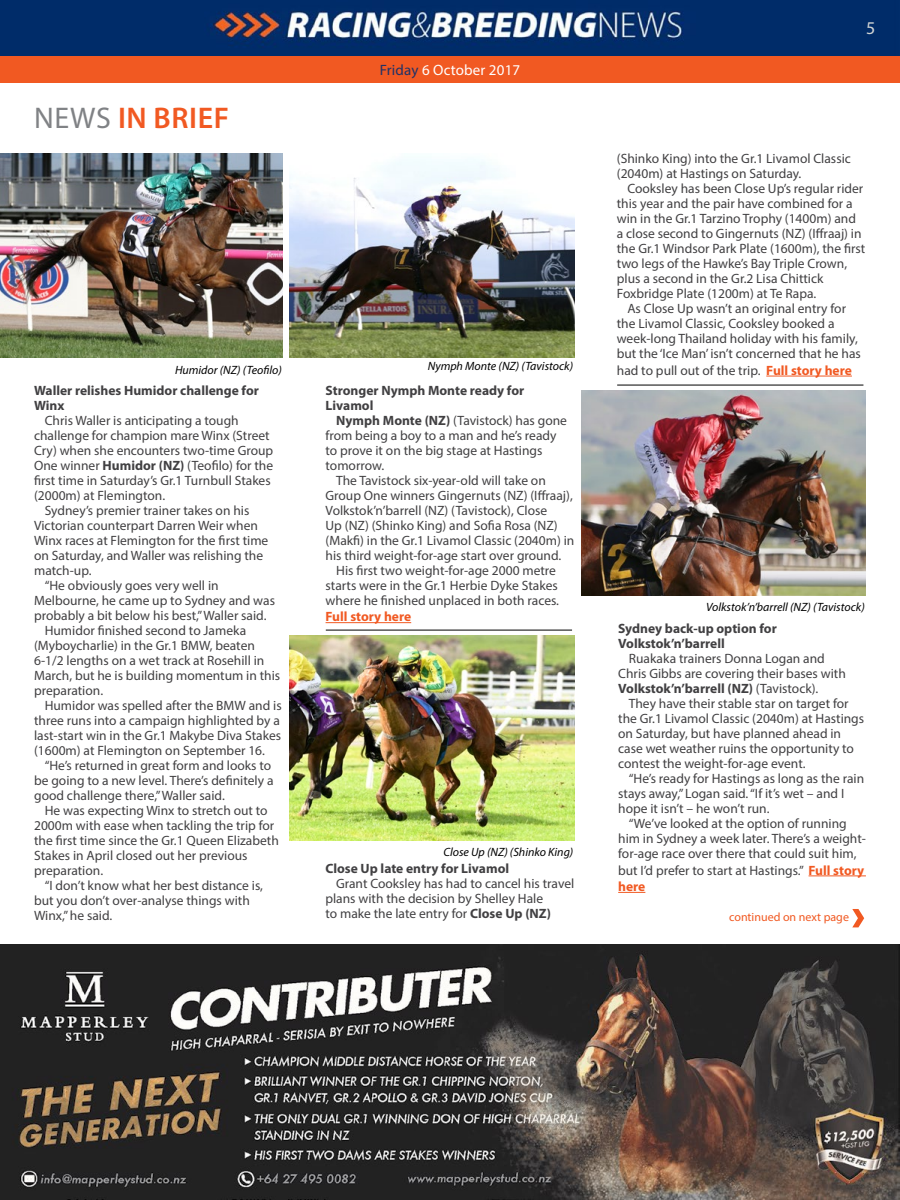
<style>
.page{position:relative;width:900px;height:1200px;background:#fff}
.page>*{position:absolute;margin:0;border:0;box-sizing:border-box;transform-origin:0 0}
.t1{font:600 30px "Myriad Pro";color:#f15922}
.t2{font:18px "Myriad Pro";color:#d1d4d4}
.t3{font:15px "Myriad Pro";letter-spacing:.01em;color:#fff}
.t4{font:13.5px/15px "Myriad Pro";color:#414042}
.t5{font:700 13.5px/15px "Myriad Pro";color:#414042}
.t6{font:700 13.5px "Myriad Pro";color:#f15922}
.t7{font:italic 12px "Myriad Pro";color:#000}
.t8{font:12px "Myriad Pro";color:#f15922}
.s1{font-weight:400;color:#808285}
.s2{color:#203267}
.s3{font-weight:700}
.s4{font-weight:700;color:#f15922}
</style>
<div class="page">
<div style="left:0;top:56px;width:900px;height:27px;background:#f15922"></div>
<img style="left:0;top:0;width:900px;height:56px">
<hr style="left:326px;top:630px;width:246px;height:1px;background:#000">
<hr style="left:617px;top:385px;width:246px;height:1px;background:#000">
<svg style="left:852px;top:909px;width:12px;height:18px"></svg>
<img style="left:0;top:153px;width:283px;height:204px">
<img style="left:289px;top:159px;width:285px;height:198px">
<img style="left:290px;top:636px;width:285px;height:204px">
<img style="left:581px;top:391px;width:285px;height:204px">
<hr style="left:326px;top:622px;width:85px;height:1px;background:#f15922">
<hr style="left:766px;top:376px;width:86px;height:1px;background:#f15922">
<hr style="left:809px;top:876px;width:57px;height:1px;background:#f15922">
<svg style="left:618px;top:892px;width:27px;height:1px"></svg>
<img style="left:0;top:945px;width:900px;height:255px">
<h1 class="t1" style="left:34px;top:98px;width:196px"><span class="s1">NEWS</span> IN BRIEF</h1>
<p class="t3" style="left:380px;top:61px;width:142px"><span class="s2">Friday</span> 6 October 2017</p>
<p class="t7" style="left:175px;top:362px;width:108px">Humidor (NZ) (Teofilo)</p>
<p class="t7" style="left:428px;top:359px;width:147px">Nymph Monte (NZ) (Tavistock)</p>
<p class="t5" style="left:34px;top:382px;width:226px">Waller relishes Humidor challenge for<br>Winx</p>
<p class="t4" style="left:45px;top:413px;width:196px">Chris Waller is anticipating a tough</p>
<p class="t4" style="left:34px;top:428px;width:237px">challenge for champion mare Winx (Street</p>
<p class="t4" style="left:34px;top:443px;width:241px">Cry) when she encounters two-time Group</p>
<p class="t4" style="left:34px;top:458px;width:241px">One winner <span class="s3">Humidor (NZ)</span> (Teofilo) for the</p>
<p class="t4" style="left:34px;top:473px;width:238px">first time in Saturday’s Gr.1 Turnbull Stakes</p>
<p class="t4" style="left:34px;top:488px;width:133px">(2000m) at Flemington.</p>
<p class="t4" style="left:45px;top:503px;width:206px">Sydney’s premier trainer takes on his</p>
<p class="t4" style="left:34px;top:518px;width:225px">Victorian counterpart Darren Weir when</p>
<p class="t4" style="left:34px;top:533px;width:236px">Winx races at Flemington for the first time</p>
<p class="t4" style="left:34px;top:548px;width:231px">on Saturday, and Waller was relishing the</p>
<p class="t4" style="left:34px;top:563px;width:59px">match-up.</p>
<p class="t4" style="left:45px;top:578px;width:175px">“He obviously goes very well in</p>
<p class="t4" style="left:34px;top:593px;width:242px">Melbourne, he came up to Sydney and was</p>
<p class="t4" style="left:34px;top:608px;width:234px">probably a bit below his best,” Waller said.</p>
<p class="t4" style="left:45px;top:623px;width:203px">Humidor finished second to Jameka</p>
<p class="t4" style="left:34px;top:638px;width:222px">(Myboycharlie) in the Gr.1 BMW, beaten</p>
<p class="t4" style="left:34px;top:653px;width:232px">6-1/2 lengths on a wet track at Rosehill in</p>
<p class="t4" style="left:34px;top:668px;width:248px">March, but he is building momentum in this</p>
<p class="t4" style="left:34px;top:683px;width:71px">preparation.</p>
<p class="t4" style="left:45px;top:698px;width:239px">Humidor was spelled after the BMW and is</p>
<p class="t4" style="left:34px;top:713px;width:247px">three runs into a campaign highlighted by a</p>
<p class="t4" style="left:34px;top:728px;width:249px">last-start win in the Gr.1 Makybe Diva Stakes</p>
<p class="t4" style="left:34px;top:743px;width:232px">(1600m) at Flemington on September 16.</p>
<p class="t4" style="left:45px;top:758px;width:228px">“He’s returned in great form and looks to</p>
<p class="t4" style="left:34px;top:773px;width:241px">be going to a new level. There’s definitely a</p>
<p class="t4" style="left:34px;top:788px;width:192px">good challenge there,” Waller said.</p>
<p class="t4" style="left:45px;top:803px;width:224px">He was expecting Winx to stretch out to</p>
<p class="t4" style="left:34px;top:818px;width:242px">2000m with ease when tackling the trip for</p>
<p class="t4" style="left:34px;top:833px;width:246px">the first time since the Gr.1 Queen Elizabeth</p>
<p class="t4" style="left:34px;top:848px;width:215px">Stakes in April closed out her previous</p>
<p class="t4" style="left:34px;top:863px;width:71px">preparation.</p>
<p class="t4" style="left:45px;top:878px;width:220px">“I don’t know what her best distance is,</p>
<p class="t4" style="left:34px;top:893px;width:217px">but you don’t over-analyse things with</p>
<p class="t4" style="left:34px;top:908px;width:80px">Winx,” he said.</p>
<p class="t5" style="left:326px;top:382px;width:200px">Stronger Nymph Monte ready for<br>Livamol</p>
<p class="t4" style="left:336px;top:413px;width:232px"><span class="s3">Nymph Monte (NZ)</span> (Tavistock) has gone</p>
<p class="t4" style="left:326px;top:428px;width:232px">from being a boy to a man and he’s ready</p>
<p class="t4" style="left:326px;top:443px;width:218px">to prove it on the big stage at Hastings</p>
<p class="t4" style="left:326px;top:458px;width:60px">tomorrow.</p>
<p class="t4" style="left:336px;top:473px;width:211px">The Tavistock six-year-old will take on</p>
<p class="t4" style="left:326px;top:488px;width:249px">Group One winners Gingernuts (NZ) (Iffraaj),</p>
<p class="t4" style="left:326px;top:503px;width:223px">Volkstok’n’barrell (NZ) (Tavistock), Close</p>
<p class="t4" style="left:326px;top:518px;width:234px">Up (NZ) (Shinko King) and Sofia Rosa (NZ)</p>
<p class="t4" style="left:326px;top:533px;width:250px">(Makfi) in the Gr.1 Livamol Classic (2040m) in</p>
<p class="t4" style="left:326px;top:548px;width:237px">his third weight-for-age start over ground.</p>
<p class="t4" style="left:336px;top:563px;width:221px">His first two weight-for-age 2000 metre</p>
<p class="t4" style="left:326px;top:578px;width:234px">starts were in the Gr.1 Herbie Dyke Stakes</p>
<p class="t4" style="left:326px;top:593px;width:235px">where he finished unplaced in both races.</p>
<p class="t6" style="left:326px;top:608px;width:87px">Full story here</p>
<p class="t7" style="left:443px;top:845px;width:132px">Close Up (NZ) (Shinko King)</p>
<p class="t5" style="left:325px;top:861px;width:185px">Close Up late entry for Livamol</p>
<p class="t4" style="left:325px;top:876px;width:250px;text-indent:11px">Grant Cooksley has had to cancel his travel plans with the decision by Shelley Hale<br>to make the late entry for <span class="s3">Close Up (NZ)</span></p>
<h2 class="t2" style="left:866px;top:17px;width:11px">5</h2>
<p class="t4" style="left:617px;top:151px;width:236px">(Shinko King) into the Gr.1 Livamol Classic (2040m) at Hastings on Saturday.</p>
<p class="t4" style="left:617px;top:181px;width:250px;text-indent:11px">Cooksley has been Close Up’s regular rider this year and the pair have combined for a win in the Gr.1 Tarzino Trophy (1400m) and a close second to Gingernuts (NZ) (Iffraaj) in the Gr.1 Windsor Park Plate (1600m), the first two legs of the Hawke’s Bay Triple Crown, plus a second in the Gr.2 Lisa Chittick Foxbridge Plate (1200m) at Te Rapa.</p>
<p class="t4" style="left:617px;top:301px;width:246px;text-indent:11px">As Close Up wasn’t an original entry for the Livamol Classic, Cooksley booked a week-long Thailand holiday with his family, but the ‘Ice Man’ isn’t concerned that he has</p>
<p class="t4" style="left:617px;top:362px;width:237px">had to pull out of the trip. <span class="s4">Full story here</span></p>
<p class="t7" style="left:706px;top:600px;width:160px">Volkstok’n’barrell (NZ) (Tavistock)</p>
<p class="t5" style="left:618px;top:621px;width:160px">Sydney back-up option for<br>Volkstok’n’barrell</p>
<p class="t4" style="left:618px;top:651px;width:229px;text-indent:11px">Ruakaka trainers Donna Logan and<br>Chris Gibbs are covering their bases with<br><span class="s3">Volkstok’n’barrell (NZ)</span> (Tavistock).</p>
<p class="t4" style="left:618px;top:696px;width:248px;text-indent:11px">They have their stable star on target for the Gr.1 Livamol Classic (2040m) at Hastings on Saturday, but have planned ahead in case wet weather ruins the opportunity to contest the weight-for-age event.</p>
<p class="t4" style="left:618px;top:771px;width:248px;text-indent:11px">“He’s ready for Hastings as long as the rain stays away,” Logan said. “If it’s wet – and I hope it isn’t – he won’t run.</p>
<p class="t4" style="left:618px;top:816px;width:249px;text-indent:11px">“We’ve looked at the option of running him in Sydney a week later. There’s a weight&shy;for-age race over there that could suit him,</p>
<p class="t4" style="left:618px;top:862px;width:248px;line-height:16.5px">but I’d prefer to start at Hastings.” <span class="s4">Full story here</span></p>
<p class="t8" style="left:729px;top:910px;width:121px">continued on next page</p>
</div>
